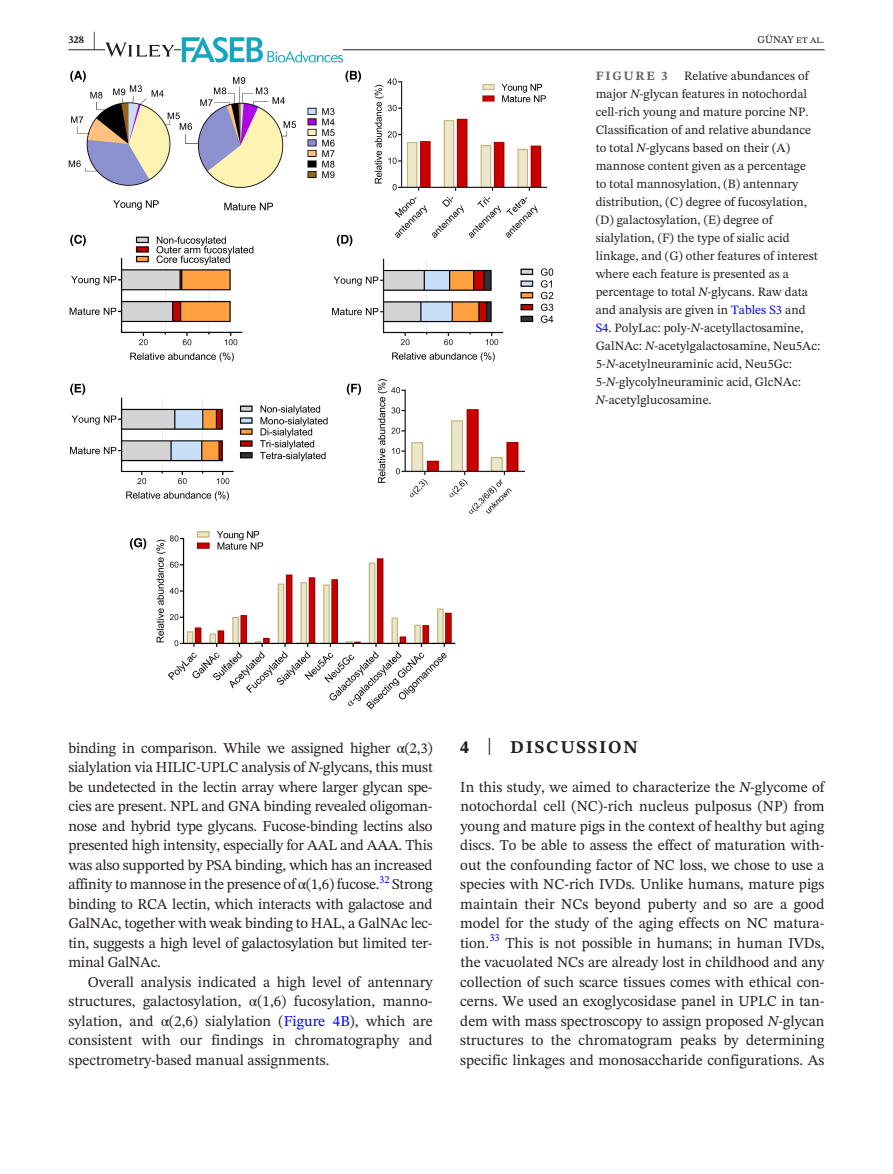
<style>
.page{position:relative;width:893px;height:1174px;background:#fff}
.page>*{position:absolute;margin:0;border:0;box-sizing:border-box;transform-origin:0 0}
.t1{font:700 18px "STIX Two Text";letter-spacing:.1em;color:#231f20}
.t2{font:15px/19.5px "STIX Two Text";color:#231f20;text-align:justify}
.t3{font:12.75px/18px "STIX Two Text";color:#231f20}
.t4{font:700 12.75px "STIX Two Text";letter-spacing:.14em;color:#636366}
.t5{font:10.5px "STIX Two Text";color:#231f20}
.t6{font:700 10.5px "STIX Two Text";color:#231f20}
.t7{font:10.5px "STIX Two Text";color:#00f}
.s1{font-size:21px}
.s2{font-style:italic}
.s3{color:#00f}
.s4{font-family:"STIX"}
.s5{font-weight:400;font-size:23.7px}
</style>
<div class="page">
<hr style="left:68px;top:49px;width:756px;height:1px;background:#231f20">
<svg style="left:105px;top:43px;width:69px;height:14px"></svg>
<svg style="left:182px;top:37px;width:161px;height:25px"></svg>
<img style="left:68px;top:70px;width:485px;height:639px">
<p class="t6" style="left:68px;top:32px;width:29px">328 <span class="s1">|</span></p>
<p class="t5" style="left:758px;top:32px;width:68px">GÜNAY et al.</p>
<p class="t3" style="left:596px;top:66px;width:226px;text-indent:88px">Relative abundances of major <span class="s2">N</span>-glycan features in notochordal cell-rich young and mature porcine NP.<br>Classification of and relative abundance to total <span class="s2">N</span>-glycans based on their (A) mannose content given as a percentage<br>to total mannosylation, (B) antennary distribution, (C) degree of fucosylation, (D) galactosylation, (E) degree of sialylation, (F) the type of sialic acid linkage, and (G) other features of interest where each feature is presented as a percentage to total <span class="s2">N</span>-glycans. Raw data and analysis are given in <span class="s3">Tables S3</span> and <span class="s3">S4</span>. PolyLac: poly-<span class="s2">N</span>-acetyllactosamine, GalNAc: <span class="s2">N</span>-acetylgalactosamine, Neu5Ac:<br>5-<span class="s2">N</span>-acetylneuraminic acid, Neu5Gc:<br>5-<span class="s2">N</span>-glycolylneuraminic acid, GlcNAc:<br><span class="s2">N</span>-acetylglucosamine.</p>
<p class="t4" style="left:596px;top:66px;width:74px">FIGURE 3</p>
<p class="t2" style="left:68px;top:738px;width:366px">binding in comparison. While we assigned higher <span class="s4">α</span>(2,3) sialylation via HILIC-UPLC analysis of <span class="s2">N</span>-glycans, this must be undetected in the lectin array where larger glycan spe&shy;cies are present. NPL and GNA binding revealed oligoman&shy;nose and hybrid type glycans. Fucose-binding lectins also presented high intensity, especially for AAL and AAA. This was also supported by PSA binding, which has an increased affinity to mannose in the presence of <span class="s4">α</span>(1,6) fucose.</p>
<p class="t7" style="left:379px;top:871px;width:12px">32</p>
<p class="t2" style="left:68px;top:874px;width:366px;text-indent:324px">Strong binding to RCA lectin, which interacts with galactose and GalNAc, together with weak binding to HAL, a GalNAc lec&shy;tin, suggests a high level of galactosylation but limited ter&shy;minal GalNAc.</p>
<p class="t2" style="left:68px;top:972px;width:366px;text-indent:19px">Overall analysis indicated a high level of antennary structures, galactosylation, <span class="s4">α</span>(1,6) fucosylation, manno&shy;sylation, and <span class="s4">α</span>(2,6) sialylation (<span class="s3">Figure 4B</span>), which are consistent with our findings in chromatography and spectrometry-based manual assignments.</p>
<p class="t1" style="left:460px;top:734px;width:179px">4 <span class="s5">|</span> DISCUSSION</p>
<p class="t2" style="left:460px;top:777px;width:366px">In this study, we aimed to characterize the <span class="s2">N</span>-glycome of notochordal cell (NC)-rich nucleus pulposus (NP) from young and mature pigs in the context of healthy but aging discs. To be able to assess the effect of maturation with&shy;out the confounding factor of NC loss, we chose to use a species with NC-rich IVDs. Unlike humans, mature pigs maintain their NCs beyond puberty and so are a good model for the study of the aging effects on NC matura&shy;tion.</p>
<p class="t7" style="left:489px;top:930px;width:12px">33</p>
<p class="t2" style="left:460px;top:933px;width:366px;text-indent:45px">This is not possible in humans; in human IVDs, the vacuolated NCs are already lost in childhood and any collection of such scarce tissues comes with ethical con&shy;cerns. We used an exoglycosidase panel in UPLC in tan&shy;dem with mass spectroscopy to assign proposed <span class="s2">N</span>-glycan structures to the chromatogram peaks by determining specific linkages and monosaccharide configurations. As</p>
</div>
